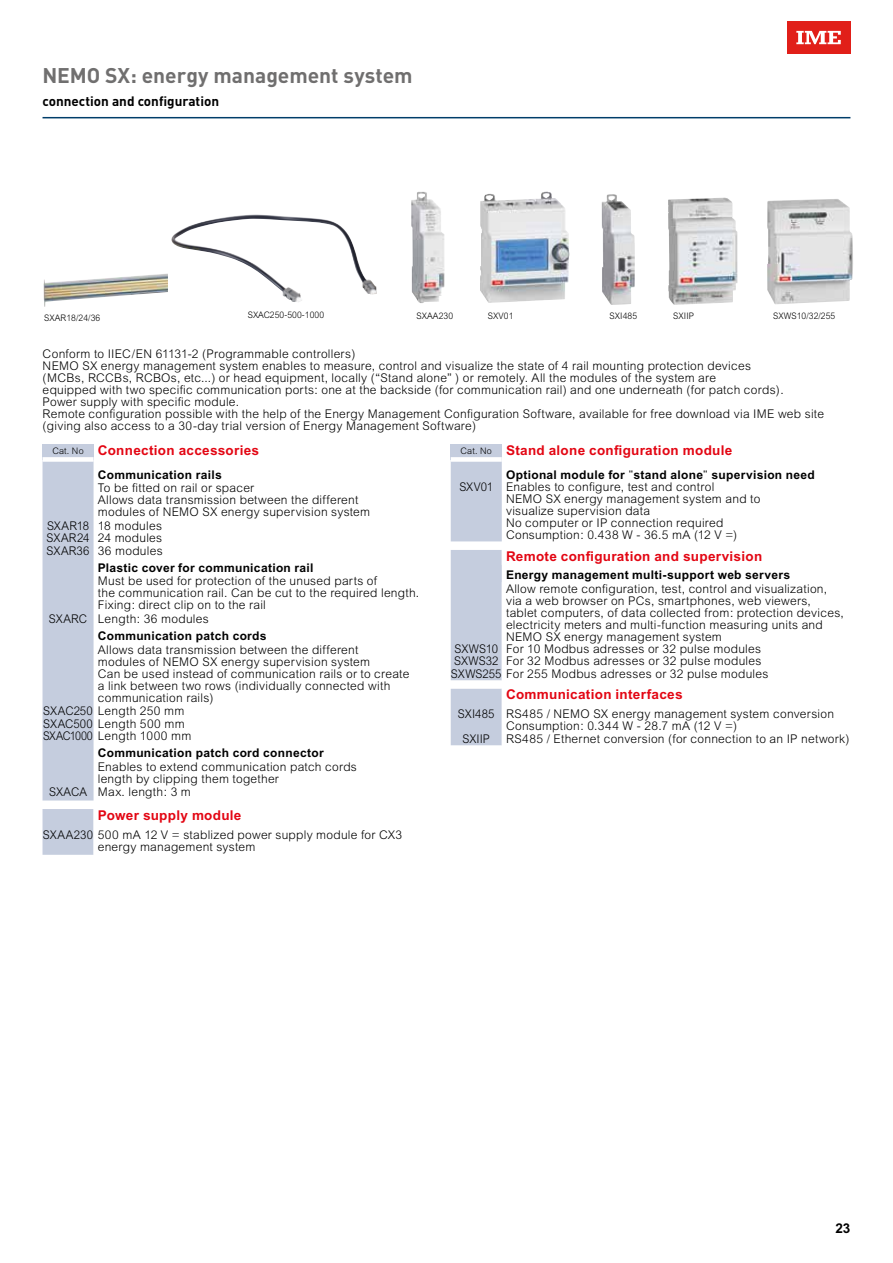
<style>
.page{position:relative;width:893px;height:1263px;background:#fff}
.page>*{position:absolute;margin:0;border:0;box-sizing:border-box;transform-origin:0 0}
.t1{font:700 21px "DIN Pro";letter-spacing:-.005em;color:#706f6f}
.t2{font:700 13.5px "Arial";letter-spacing:.02em;color:#e30613}
.t3{font:700 13.5px "DIN Pro";color:#000}
.t4{font:700 13.5px "Arial";color:#000}
.t5{font:300 12px/12px "Arial";letter-spacing:.02em;color:#000}
.t6{font:300 12px/12.3px "Arial";letter-spacing:.02em;color:#000;scale:.95 1}
.t7{font:700 12px "Arial";letter-spacing:.025em;color:#000}
.t8{font:300 9px "Arial";letter-spacing:.01em;color:#000;scale:.95 1}
.s1{font-weight:300;font-size:9px;color:#000}
.s2{font-family:"DIN Pro";font-weight:400}
</style>
<div class="page">
<div style="left:787px;top:21px;width:63px;height:33px;background:#e11f19"></div>
<svg style="left:796px;top:31px;width:45px;height:13px"></svg>
<img style="left:171px;top:217px;width:132px;height:85px">
<img style="left:44px;top:273px;width:124px;height:34px">
<div style="left:43px;top:462px;width:51px;height:338px;background:#c5cdde"></div>
<div style="left:43px;top:444px;width:51px;height:15px;background:#c5cdde"></div>
<div style="left:43px;top:457px;width:51px;height:5px;background:#fff"></div>
<div style="left:43px;top:809px;width:51px;height:46px;background:#c5cdde"></div>
<div style="left:451px;top:462px;width:51px;height:79px;background:#c5cdde"></div>
<div style="left:451px;top:444px;width:51px;height:15px;background:#c5cdde"></div>
<div style="left:451px;top:457px;width:51px;height:5px;background:#fff"></div>
<div style="left:451px;top:550px;width:51px;height:130px;background:#c5cdde"></div>
<div style="left:451px;top:689px;width:51px;height:56px;background:#c5cdde"></div>
<img style="left:480px;top:192px;width:90px;height:111px">
<img style="left:411px;top:192px;width:34px;height:111px">
<img style="left:602px;top:194px;width:33px;height:111px">
<img style="left:767px;top:199px;width:86px;height:105px">
<img style="left:668px;top:198px;width:69px;height:107px">
<hr style="left:43px;top:117px;width:807px;height:1px;background:#003d6a">
<h1 class="t1" style="left:43px;top:61px;width:372px">NEMO SX: energy management system</h1>
<p class="t3" style="left:43px;top:92px;width:178px">connection and configuration</p>
<p class="t8" style="left:44px;top:313px;width:61px">SXAR18/24/36</p>
<p class="t8" style="left:248px;top:310px;width:82px">SXAC250-500-1000</p>
<p class="t8" style="left:417px;top:310px;width:40px">SXAA230</p>
<p class="t8" style="left:488px;top:310px;width:28px">SXV01</p>
<p class="t8" style="left:610px;top:310px;width:30px">SXI485</p>
<p class="t5" style="left:43px;top:348px;width:783px">Conform to IIEC/EN 61131-2 (Programmable controllers)<br>NEMO SX energy management system enables to measure, control and visualize the state of 4 rail mounting protection devices<br>(MCBs, RCCBs, RCBOs, etc...) or head equipment, locally (“Stand alone” ) or remotely. All the modules of the system are<br>equipped with two specific communication ports: one at the backside (for communication rail) and one underneath (for patch cords).<br>Power supply with specific module.<br>Remote configuration possible with the help of the Energy Management Configuration Software, available for free download via IME web site (giving also access to a 30-day trial version of Energy Management Software)</p>
<p class="t8" style="left:673px;top:310px;width:23px">SXIIP</p>
<p class="t8" style="left:773px;top:310px;width:67px">SXWS10/32/255</p>
<p class="t2" style="left:52px;top:442px;width:208px"><span class="s1">Cat. No</span> Connection accessories</p>
<p class="t7" style="left:98px;top:468px;width:125px">Communication rails</p>
<p class="t5" style="left:98px;top:482px;width:274px">To be fitted on rail or spacer<br>Allows data transmission between the different modules of NEMO SX energy supervision system</p>
<p class="t6" style="left:47px;top:520px;width:124px;text-align:justify">SXAR18 18 modules SXAR24 24 modules SXAR36 36 modules</p>
<p class="t7" style="left:98px;top:561px;width:217px">Plastic cover for communication rail</p>
<p class="t5" style="left:98px;top:575px;width:323px">Must be used for protection of the unused parts of<br>the communication rail. Can be cut to the required length.<br>Fixing: direct clip on to the rail</p>
<p class="t6" style="left:49px;top:613px;width:170px">SXARC Length: 36 modules</p>
<p class="t7" style="left:98px;top:629px;width:170px">Communication patch cords</p>
<p class="t5" style="left:98px;top:643px;width:313px">Allows data transmission between the different<br>modules of NEMO SX energy supervision system<br>Can be used instead of communication rails or to create a link between two rows (individually connected with communication rails)</p>
<p class="t6" style="left:43px;top:705px;width:158px">SXAC250 Length 250 mm<br>SXAC500 Length 500 mm<br>SXAC1000 Length 1000 mm</p>
<p class="t7" style="left:98px;top:746px;width:227px">Communication patch cord connector</p>
<p class="t5" style="left:98px;top:760px;width:261px">Enables to extend communication patch cords length by clipping them together</p>
<p class="t6" style="left:49px;top:786px;width:151px">SXACA Max. length: 3 m</p>
<p class="t2" style="left:98px;top:807px;width:145px">Power supply module</p>
<p class="t6" style="left:98px;top:828px;width:322px;text-indent:-55px">SXAA230 500 mA 12 V = stablized power supply module for CX3 energy management system</p>
<p class="t2" style="left:461px;top:442px;width:273px"><span class="s1">Cat. No</span> Stand alone configuration module</p>
<p class="t7" style="left:506px;top:468px;width:310px">Optional module for <span class="s2">"</span>stand alone<span class="s2">"</span> supervision need</p>
<p class="t6" style="left:459px;top:481px;width:270px">SXV01 Enables to configure, test and control</p>
<p class="t5" style="left:506px;top:493px;width:256px">NEMO SX energy management system and to</p>
<p class="t5" style="left:506px;top:505px;width:146px">visualize supervision data</p>
<p class="t5" style="left:506px;top:517px;width:219px">No computer or IP connection required</p>
<p class="t5" style="left:506px;top:529px;width:233px">Consumption: 0.438 W - 36.5 mA (12 V =)</p>
<p class="t2" style="left:506px;top:548px;width:258px">Remote configuration and supervision</p>
<p class="t7" style="left:506px;top:568px;width:286px">Energy management multi-support web servers</p>
<p class="t5" style="left:506px;top:582px;width:323px">Allow remote configuration, test, control and visualization,</p>
<p class="t5" style="left:506px;top:594px;width:306px">via a web browser on PCs, smartphones, web viewers,</p>
<p class="t5" style="left:506px;top:606px;width:339px">tablet computers, of data collected from: protection devices,</p>
<p class="t5" style="left:506px;top:618px;width:318px">electricity meters and multi-function measuring units and</p>
<p class="t5" style="left:506px;top:630px;width:217px">NEMO SX energy management system</p>
<p class="t6" style="left:454px;top:643px;width:324px">SXWS10 For 10 Modbus adresses or 32 pulse modules</p>
<p class="t6" style="left:454px;top:655px;width:325px">SXWS32 For 32 Modbus adresses or 32 pulse modules</p>
<p class="t6" style="left:451px;top:667px;width:336px">SXWS255 For 255 Modbus adresses or 32 pulse modules</p>
<p class="t2" style="left:506px;top:687px;width:178px">Communication interfaces</p>
<p class="t6" style="left:458px;top:708px;width:397px">SXI485 RS485 / NEMO SX energy management system conversion</p>
<p class="t5" style="left:506px;top:720px;width:232px">Consumption: 0.344 W - 28.7 mA (12 V =)</p>
<p class="t6" style="left:463px;top:732px;width:30px">SXIIP</p>
<p class="t5" style="left:506px;top:732px;width:345px">RS485 / Ethernet conversion (for connection to an IP network)</p>
<p class="t4" style="left:835px;top:1220px;width:17px">23</p>
</div>
